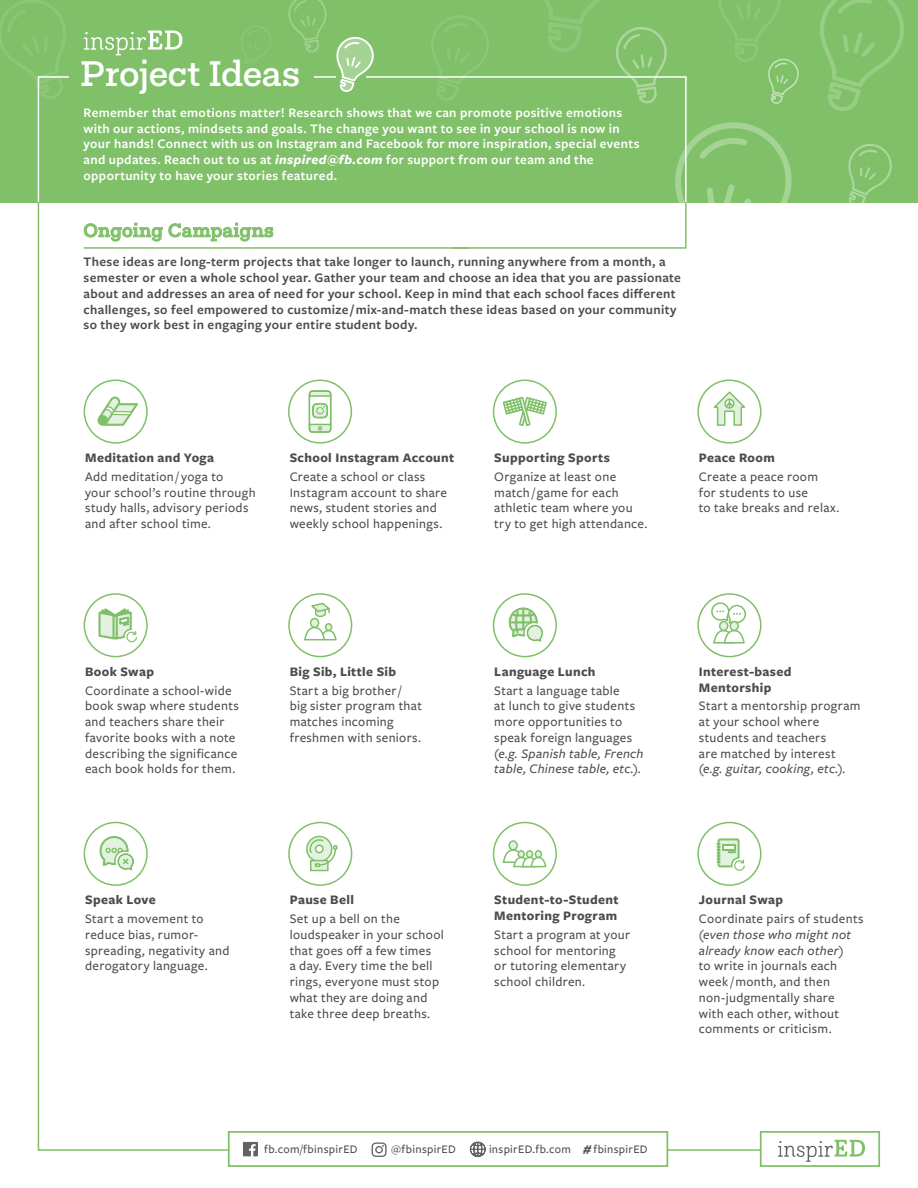
<style>
.page{position:relative;width:918px;height:1188px;background:#fff}
.page>*{position:absolute;margin:0;border:0;box-sizing:border-box;transform-origin:0 0}
.t1{font:500 36px "Fakt Slab Pro";letter-spacing:-.005em;color:#fff}
.t2{font:500 18.75px "Fakt Slab Pro";letter-spacing:.02em;color:#7fc068}
.t3{font:500 13.5px/15.8px "Freight Sans Pro";letter-spacing:.025em;color:#4b4c4d}
.t4{font:600 13.5px/15.8px "Freight Sans Pro";letter-spacing:.025em;color:#4b4c4d}
.t5{font:600 13.5px/15.8px "Freight Sans Pro";letter-spacing:.025em;color:#fff}
.t6{font:700 13.5px/15.8px "Freight Sans Pro";letter-spacing:.025em;color:#4b4c4d}
.t7{font:500 12px "Freight Sans Pro";letter-spacing:.025em;color:#4b4c4d}
.s1{font-weight:700;font-style:italic}
.s2{font-style:italic}
</style>
<div class="page">
<div style="left:38px;top:34px;width:842px;height:1117px;background:#fff;border:2px solid #7fc068"></div>
<div style="left:0;top:0;width:918px;height:202px;background:#7fc068"></div>
<svg style="left:848px;top:144px;width:44px;height:58px"></svg>
<svg style="left:241px;top:26px;width:30px;height:38px"></svg>
<svg style="left:0;top:0;width:66px;height:85px"></svg>
<svg style="left:288px;top:0;width:39px;height:53px"></svg>
<svg style="left:718px;top:0;width:81px;height:104px"></svg>
<svg style="left:820px;top:0;width:84px;height:111px"></svg>
<svg style="left:431px;top:15px;width:58px;height:60px"></svg>
<svg style="left:544px;top:0;width:123px;height:75px"></svg>
<svg style="left:37px;top:75px;width:650px;height:131px"></svg>
<div style="left:69px;top:64px;width:245px;height:36px;background:#7fc068"></div>
<div style="left:336px;top:33px;width:30px;height:62px;background:#7fc068"></div>
<svg style="left:84px;top:31px;width:99px;height:24px"></svg>
<svg style="left:84px;top:223px;width:79px;height:18px"></svg>
<svg style="left:169px;top:223px;width:104px;height:18px"></svg>
<hr style="left:84px;top:247px;width:385px;height:2px;background:#7fc068">
<svg style="left:336px;top:37px;width:39px;height:55px"></svg>
<svg style="left:451px;top:119px;width:344px;height:130px"></svg>
<div style="left:760px;top:1131px;width:120px;height:36px;background:#fff;border:2px solid #7fc068"></div>
<div style="left:228px;top:1131px;width:440px;height:36px;background:#fff;border:2px solid #7fc068"></div>
<svg style="left:243px;top:1142px;width:15px;height:14px"></svg>
<svg style="left:372px;top:1142px;width:15px;height:15px"></svg>
<svg style="left:470px;top:1141px;width:16px;height:16px"></svg>
<svg style="left:778px;top:1140px;width:87px;height:22px"></svg>
<div style="left:84px;top:379px;width:64px;height:65px;border:2px solid #7fc068;border-radius:50%"></div>
<svg style="left:98px;top:397px;width:40px;height:29px"></svg>
<div style="left:493px;top:379px;width:64px;height:65px;border:2px solid #7fc068;border-radius:50%"></div>
<svg style="left:502px;top:396px;width:45px;height:30px"></svg>
<div style="left:697px;top:379px;width:65px;height:65px;border:2px solid #80bf69;border-radius:50%"></div>
<svg style="left:714px;top:391px;width:31px;height:35px"></svg>
<div style="left:493px;top:822px;width:64px;height:64px;border:2px solid #7fc068;border-radius:50%"></div>
<div style="left:509px;top:841px;width:8px;height:9px;background:#e3f2e0;border-radius:50%"></div>
<div style="left:508px;top:840px;width:10px;height:11px;border:2px solid #7fc068;border-radius:50%"></div>
<svg style="left:502px;top:849px;width:45px;height:19px"></svg>
<div style="left:697px;top:822px;width:65px;height:64px;border:2px solid #7fc068;border-radius:50%"></div>
<svg style="left:717px;top:839px;width:28px;height:32px"></svg>
<div style="left:288px;top:822px;width:64px;height:64px;border:2px solid #7fc068;border-radius:50%"></div>
<div style="left:306px;top:836px;width:26px;height:26px;border:2px solid #7fc068;border-radius:50%"></div>
<svg style="left:310px;top:867px;width:19px;height:4px"></svg>
<svg style="left:309px;top:838px;width:29px;height:29px"></svg>
<div style="left:84px;top:822px;width:64px;height:64px;border:2px solid #80bf69;border-radius:50%"></div>
<svg style="left:100px;top:836px;width:34px;height:43px"></svg>
<svg style="left:697px;top:593px;width:65px;height:65px"></svg>
<div style="left:720px;top:622px;width:8px;height:8px;background:#e3f2e0;border-radius:50%"></div>
<div style="left:719px;top:621px;width:9px;height:10px;border:2px solid #80bf69;border-radius:50%"></div>
<div style="left:730px;top:622px;width:8px;height:8px;background:#e3f2e0;border-radius:50%"></div>
<div style="left:729px;top:621px;width:10px;height:10px;border:2px solid #80bf69;border-radius:50%"></div>
<svg style="left:288px;top:593px;width:65px;height:65px"></svg>
<div style="left:493px;top:593px;width:64px;height:64px;border:2px solid #80bf69;border-radius:50%"></div>
<svg style="left:509px;top:607px;width:34px;height:35px"></svg>
<div style="left:84px;top:593px;width:64px;height:64px;border:2px solid #80bf69;border-radius:50%"></div>
<svg style="left:99px;top:608px;width:38px;height:34px"></svg>
<svg style="left:288px;top:379px;width:65px;height:65px"></svg>
<p class="t1" style="left:81px;top:50px;width:221px">Project Ideas</p>
<p class="t5" style="left:84px;top:104px;width:540px">Remember that emotions matter! Research shows that we can promote positive emotions with our actions, mindsets and goals. The change you want to see in your school is now in</p>
<p class="t5" style="left:84px;top:136px;width:557px">your hands! Connect with us on Instagram and Facebook for more inspiration, special events</p>
<p class="t5" style="left:84px;top:151px;width:512px">and updates. Reach out to us at <span class="s1">inspired@fb.com</span> for support from our team and the</p>
<p class="t5" style="left:84px;top:167px;width:255px">opportunity to have your stories featured.</p>
<p class="t2" style="left:84px;top:218px;width:191px">Ongoing Campaigns</p>
<p class="t4" style="left:84px;top:254px;width:599px">These ideas are long-term projects that take longer to launch, running anywhere from a month, a semester or even a whole school year. Gather your team and choose an idea that you are passionate about and addresses an area of need for your school. Keep in mind that each school faces different challenges, so feel empowered to customize / mix-and-match these ideas based on your community so they work best in engaging your entire student body.</p>
<p class="t6" style="left:85px;top:449px;width:131px">Meditation and Yoga</p>
<p class="t3" style="left:85px;top:468px;width:172px">Add meditation / yoga to<br>your school’s routine through study halls, advisory periods and after school time.</p>
<p class="t6" style="left:290px;top:449px;width:166px">School Instagram Account</p>
<p class="t3" style="left:290px;top:468px;width:159px">Create a school or class<br>Instagram account to share news, student stories and weekly school happenings.</p>
<p class="t6" style="left:494px;top:449px;width:117px">Supporting Sports</p>
<p class="t3" style="left:494px;top:468px;width:155px">Organize at least one match / game for each athletic team where you try to get high attendance.</p>
<p class="t6" style="left:699px;top:449px;width:77px">Peace Room</p>
<p class="t3" style="left:699px;top:468px;width:142px">Create a peace room<br>for students to use<br>to take breaks and relax.</p>
<p class="t6" style="left:85px;top:663px;width:70px">Book Swap</p>
<p class="t3" style="left:85px;top:682px;width:155px">Coordinate a school-wide book swap where students and teachers share their favorite books with a note describing the significance each book holds for them.</p>
<p class="t6" style="left:85px;top:892px;width:72px">Speak Love</p>
<p class="t3" style="left:85px;top:910px;width:146px">Start a movement to reduce bias, rumor&shy;spreading, negativity and derogatory language.</p>
<p class="t6" style="left:290px;top:663px;width:108px">Big Sib, Little Sib</p>
<p class="t3" style="left:290px;top:682px;width:134px">Start a big brother/<br>big sister program that matches incoming freshmen with seniors.</p>
<p class="t6" style="left:290px;top:892px;width:66px">Pause Bell</p>
<p class="t3" style="left:290px;top:910px;width:156px">Set up a bell on the loudspeaker in your school that goes off a few times<br>a day. Every time the bell rings, everyone must stop what they are doing and take three deep breaths.</p>
<p class="t6" style="left:494px;top:663px;width:103px">Language Lunch</p>
<p class="t3" style="left:494px;top:682px;width:151px">Start a language table<br>at lunch to give students more opportunities to speak foreign languages <span class="s2">(e.g. Spanish table, French table, Chinese table, etc.).</span></p>
<p class="t6" style="left:494px;top:892px;width:126px">Student-to-Student<br>Mentoring Program</p>
<p class="t3" style="left:494px;top:926px;width:137px">Start a program at your school for mentoring or tutoring elementary school children.</p>
<p class="t7" style="left:264px;top:1141px;width:95px">fb.com/fbinspirED</p>
<p class="t7" style="left:391px;top:1141px;width:66px">@fbinspirED</p>
<p class="t7" style="left:489px;top:1142px;width:83px">inspirED.fb.com</p>
<p class="t7" style="left:583px;top:1142px;width:66px"><span class="s1">#</span> fbinspirED</p>
<p class="t6" style="left:699px;top:663px;width:94px">Interest-based<br>Mentorship</p>
<p class="t3" style="left:699px;top:698px;width:163px">Start a mentorship program at your school where students and teachers<br>are matched by interest <span class="s2">(e.g. guitar, cooking, etc.).</span></p>
<p class="t6" style="left:699px;top:892px;width:86px">Journal Swap</p>
<p class="t3" style="left:699px;top:910px;width:166px">Coordinate pairs of students <span class="s2">(even those who might not already know each other)<br></span>to write in journals each week /month, and then non-judgmentally share<br>with each other, without comments or criticism.</p>
</div>
